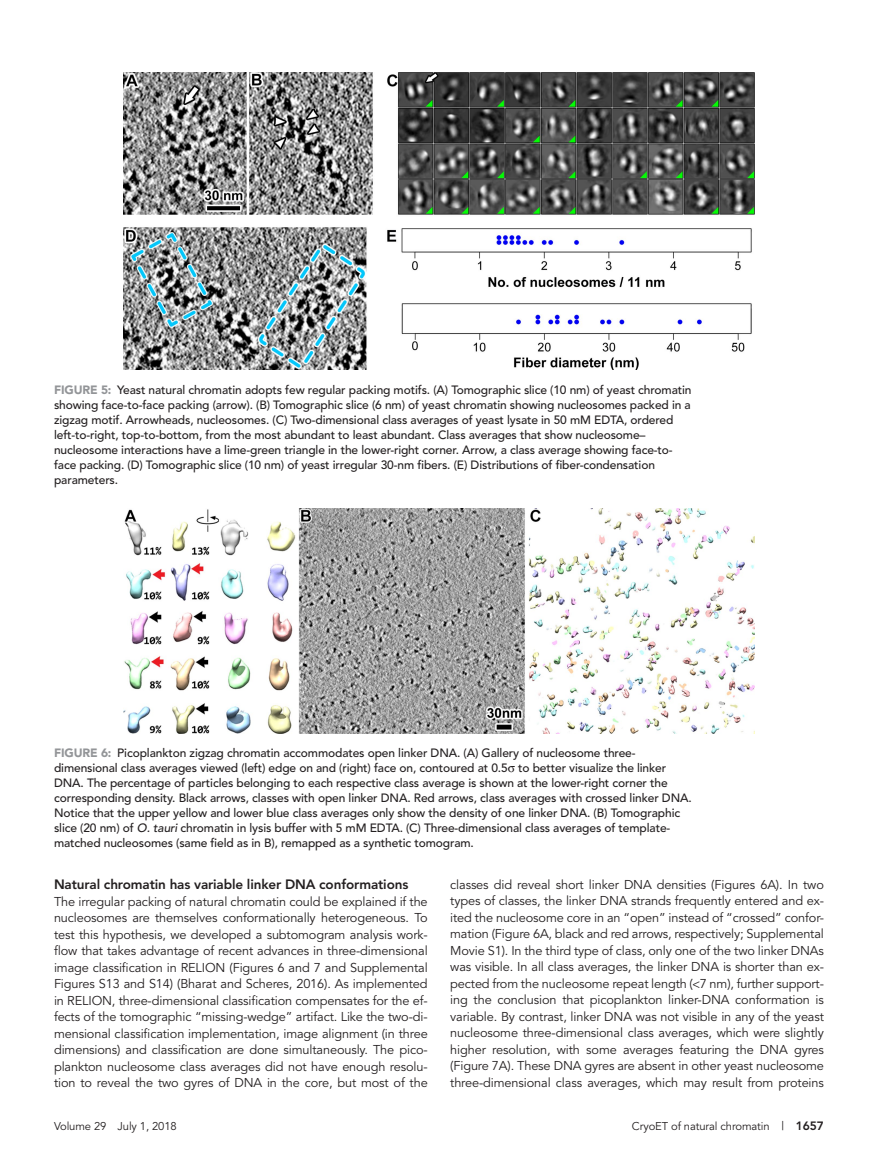
<style>
.page{position:relative;width:878px;height:1175px;background:#fff}
.page>*{position:absolute;margin:0;border:0;box-sizing:border-box;transform-origin:0 0}
.t1{font:800 13.5px "Avenir";letter-spacing:-.01em;color:#231f20}
.ParaFL{font:12.75px/16.5px "Avenir";letter-spacing:-.01em;color:#231f20;text-align:justify}
.FigCaption_35_5p{font:500 12px/15px "Avenir";letter-spacing:-.01em;color:#231f20}
.t2{font:11.25px "Avenir";letter-spacing:-.01em;color:#231f20}
.s1{font-weight:900;color:#939598}
.s2{font-style:italic}
.s3{font-size:12px}
.s4{font-weight:800;font-size:12px}
</style>
<div class="page">
<img style="left:124px;top:72px;width:630px;height:298px">
<img style="left:124px;top:508px;width:630px;height:225px">
<p class="FigCaption_35_5p" style="left:54px;top:382px;width:639px"><span class="s1">FIGURE 5:</span> Yeast natural chromatin adopts few regular packing motifs. (A) Tomographic slice (10 nm) of yeast chromatin showing face-to-face packing (arrow). (B) Tomographic slice (6 nm) of yeast chromatin showing nucleosomes packed in a zigzag motif. Arrowheads, nucleosomes. (C) Two-dimensional class averages of yeast lysate in 50 mM EDTA, ordered left-to-right, top-to-bottom, from the most abundant to least abundant. Class averages that show nucleosome– nucleosome interactions have a lime-green triangle in the lower-right corner. Arrow, a class average showing face-to&shy;face packing. (D) Tomographic slice (10 nm) of yeast irregular 30-nm fibers. (E) Distributions of fiber-condensation parameters.</p>
<p class="FigCaption_35_5p" style="left:54px;top:745px;width:639px"><span class="s1">FIGURE 6:</span> Picoplankton zigzag chromatin accommodates open linker DNA. (A) Gallery of nucleosome three&shy;dimensional class averages viewed (left) edge on and (right) face on, contoured at 0.5 to better visualize the linker DNA. The percentage of particles belonging to each respective class average is shown at the lower-right corner the corresponding density. Black arrows, classes with open linker DNA. Red arrows, class averages with crossed linker DNA.<br>Notice that the upper yellow and lower blue class averages only show the density of one linker DNA. (B) Tomographic slice (20 nm) of <span class="s2">O. tauri</span> chromatin in lysis buffer with 5 mM EDTA. (C) Three-dimensional class averages of template&shy;matched nucleosomes (same field as in B), remapped as a synthetic tomogram.</p>
<h2 class="t1" style="left:54px;top:876px;width:356px">Natural chromatin has variable linker DNA conformations</h2>
<p class="ParaFL" style="left:54px;top:893px;width:375px">The irregular packing of natural chromatin could be explained if the nucleosomes are themselves conformationally heterogeneous. To test this hypothesis, we developed a subtomogram analysis work&shy;flow that takes advantage of recent advances in three-dimensional image classification in RELION (Figures 6 and 7 and Supplemental Figures S13 and S14) (Bharat and Scheres, 2016). As implemented in RELION, three-dimensional classification compensates for the ef&shy;fects of the tomographic “missing-wedge” artifact. Like the two-di&shy;mensional classification implementation, image alignment (in three dimensions) and classification are done simultaneously. The pico&shy;plankton nucleosome class averages did not have enough resolu&shy;tion to reveal the two gyres of DNA in the core, but most of the</p>
<p class="ParaFL" style="left:450px;top:876px;width:375px">classes did reveal short linker DNA densities (Figures 6A). In two types of classes, the linker DNA strands frequently entered and ex&shy;ited the nucleosome core in an “open” instead of “crossed” confor&shy;mation (Figure 6A, black and red arrows, respectively; Supplemental Movie S1). In the third type of class, only one of the two linker DNAs was visible. In all class averages, the linker DNA is shorter than ex&shy;pected from the nucleosome repeat length ( 7 nm), further support&shy;ing the conclusion that picoplankton linker-DNA conformation is variable. By contrast, linker DNA was not visible in any of the yeast nucleosome three-dimensional class averages, which were slightly higher resolution, with some averages featuring the DNA gyres (Figure 7A). These DNA gyres are absent in other yeast nucleosome three-dimensional class averages, which may result from proteins</p>
<p class="t2" style="left:54px;top:1119px;width:124px">Volume 29 July 1, 2018</p>
<p class="t2" style="left:632px;top:1119px;width:193px">CryoET of natural chromatin <span class="s3">|</span> <span class="s4">1657</span></p>
</div>
